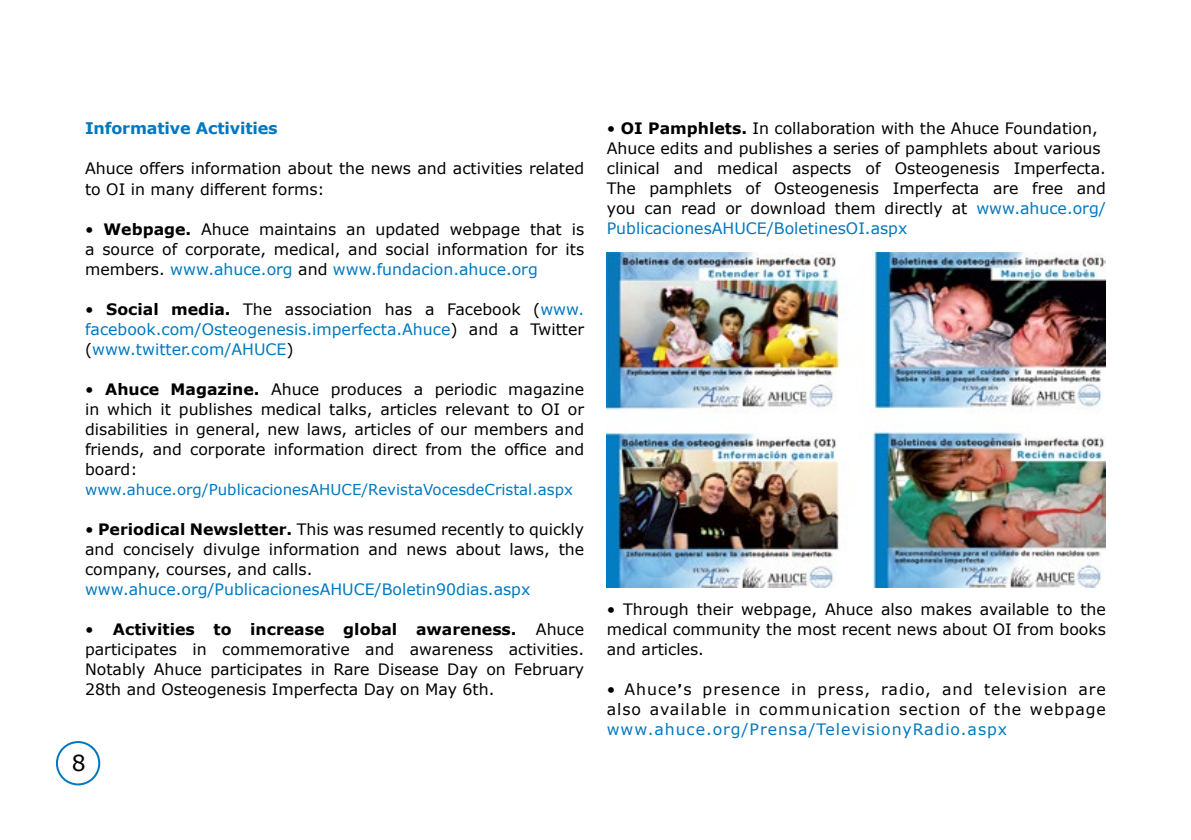
<style>
.page{position:relative;width:1191px;height:840px;background:#fff}
.page>*{position:absolute;margin:0;border:0;box-sizing:border-box;transform-origin:0 0}
.t1{font:22px "Verdana";color:#000}
.t2{font:700 16px "Verdana";letter-spacing:-.01em;color:#0078bf}
.t3{font:15.8px/20px "Verdana";color:#000;text-align:justify}
.t4{font:15.8px/20px "Verdana";color:#0078bf;text-align:justify}
.t5{font:15.8px/20px "Verdana";letter-spacing:.06em;color:#000}
.t6{font:15.8px "Verdana";letter-spacing:.06em;color:#0078bf}
.t7{font:15px "Verdana";color:#0078bf}
.s1{font-weight:700}
.s2{color:#0078bf}
.s3{color:#000}
.s4{font-weight:700;color:#000}
.s5{font-family:"Star Jedi"}
</style>
<div class="page">
<div style="left:56px;top:740px;width:44px;height:45px;border:2px solid #0078bf;border-radius:50%"></div>
<img style="left:607px;top:252px;width:498px;height:335px">
<p class="t2" style="left:85px;top:117px;width:194px">Informative Activities</p>
<p class="t3" style="left:85px;top:158px;width:500px">Ahuce offers information about the news and activities related to OI in many different forms:</p>
<p class="t3" style="left:85px;top:218px;width:500px">• <span class="s1">Webpage.</span> Ahuce maintains an updated webpage that is a source of corporate, medical, and social information for its members. <span class="s2">www.ahuce.org</span> and <span class="s2">www.fundacion.ahuce.org</span></p>
<p class="t4" style="left:85px;top:298px;width:500px"><span class="s3">•</span> <span class="s4">Social media.</span> <span class="s3">The association has a Facebook (</span>www. facebook.com/Osteogenesis.imperfecta.Ahuce<span class="s3">) and a Twitter (</span>www.twitter.com/AHUCE<span class="s3">)</span></p>
<p class="t3" style="left:85px;top:378px;width:500px">• <span class="s1">Ahuce Magazine.</span> Ahuce produces a periodic magazine in which it publishes medical talks, articles relevant to OI or disabilities in general, new laws, articles of our members and friends, and corporate information direct from the office and board:</p>
<p class="t7" style="left:85px;top:479px;width:489px">www.ahuce.org/PublicacionesAHUCE/RevistaVocesdeCristal.aspx</p>
<p class="t3" style="left:85px;top:518px;width:500px">• <span class="s1">Periodical Newsletter.</span> This was resumed recently to quickly and concisely divulge information and news about laws, the company, courses, and calls.</p>
<p class="t4" style="left:85px;top:578px;width:447px">www.ahuce.org/PublicacionesAHUCE/Boletin90dias.aspx</p>
<p class="t3" style="left:85px;top:618px;width:500px">• <span class="s1">Activities to increase global awareness.</span> Ahuce participates in commemorative and awareness activities.<br>Notably Ahuce participates in Rare Disease Day on February 28th and Osteogenesis Imperfecta Day on May 6th.</p>
<h1 class="t1" style="left:72px;top:747px;width:15px">8</h1>
<p class="t3" style="left:607px;top:118px;width:501px;text-align:left">• <span class="s1">OI Pamphlets.</span> In collaboration with the Ahuce Foundation, Ahuce edits and publishes a series of pamphlets about various clinical and medical aspects of Osteogenesis Imperfecta.<br>The pamphlets of Osteogenesis Imperfecta are free and you can read or download them directly at <span class="s2">www.ahuce.org/ PublicacionesAHUCE/BoletinesOI.aspx</span></p>
<p class="t3" style="left:607px;top:598px;width:500px">• Through their webpage, Ahuce also makes available to the medical community the most recent news about OI from books and articles.</p>
<p class="t5" style="left:607px;top:678px;width:500px">• Ahuce<span class="s5">’</span>s presence in press, radio, and television are also available in communication section of the webpage</p>
<p class="t6" style="left:607px;top:717px;width:402px">www.ahuce.org/Prensa/TelevisionyRadio.aspx</p>
</div>
